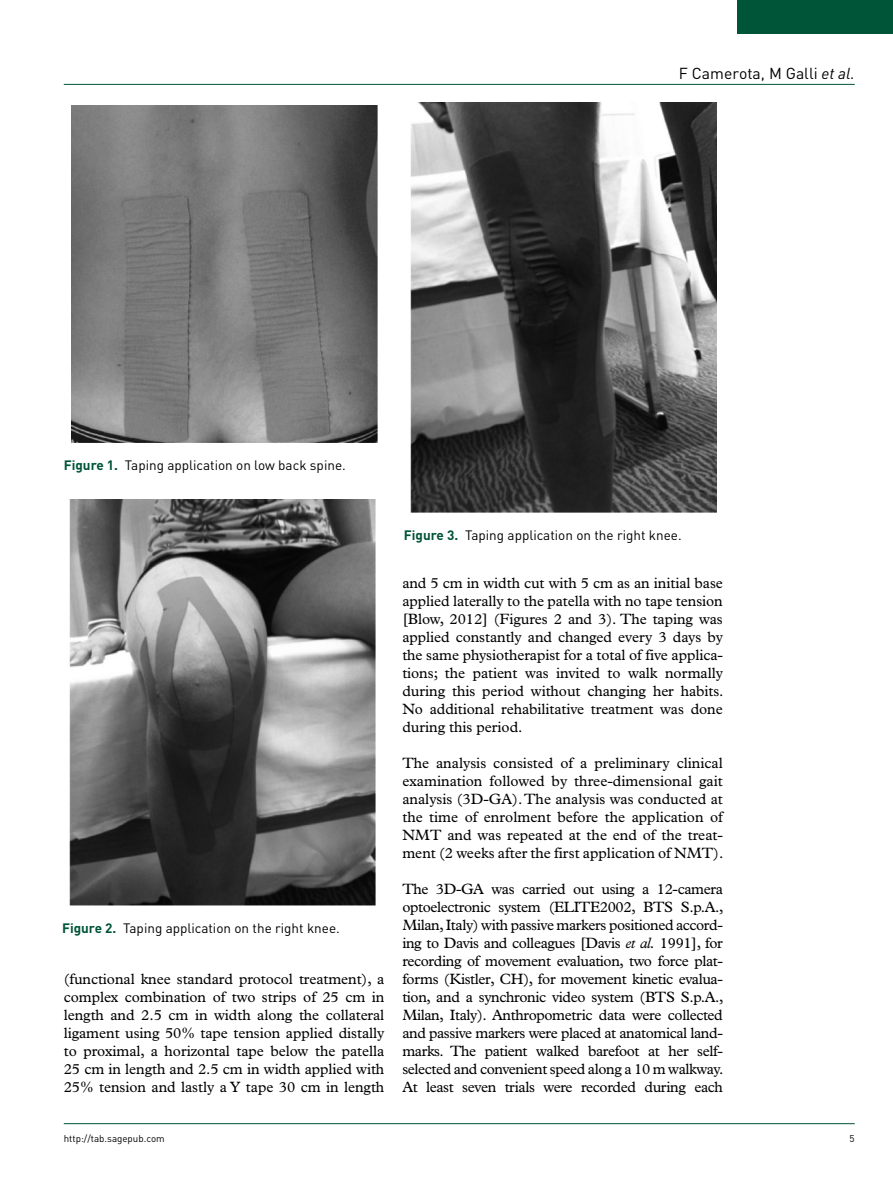
<style>
.page{position:relative;width:893px;height:1191px;background:#fff}
.page>*{position:absolute;margin:0;border:0;box-sizing:border-box;transform-origin:0 0}
.t1{font:15.75px "DIN";color:#000}
.t2{font:15px/18px "Plantin Std";letter-spacing:-.005em;color:#000;text-align:justify}
.t3{font:13.5px "DIN";color:#000}
.t4{font:9.75px "DIN";color:#000}
.s1{font-style:italic}
.s2{font-weight:700;color:#005437}
</style>
<div class="page">
<hr style="left:64px;top:84px;width:791px;height:1px;background:#005437">
<hr style="left:64px;top:1123px;width:791px;height:1px;background:#005437">
<div style="left:738px;top:0;width:155px;height:34px;background:#005437"></div>
<img style="left:71px;top:106px;width:306px;height:336px">
<img style="left:69px;top:499px;width:306px;height:406px">
<img style="left:410px;top:102px;width:306px;height:410px">
<p class="t1" style="left:679px;top:63px;width:177px">F Camerota, M Galli <span class="s1">et al.</span></p>
<p class="t3" style="left:64px;top:456px;width:284px"><span class="s2">Figure 1.</span> Taping application on low back spine.</p>
<p class="t3" style="left:62px;top:919px;width:279px"><span class="s2">Figure 2.</span> Taping application on the right knee.</p>
<p class="t2" style="left:64px;top:970px;width:322px">(functional knee standard protocol treatment), a complex combination of two strips of 25 cm in length and 2.5 cm in width along the collateral ligament using 50% tape tension applied distally to proximal, a horizontal tape below the patella 25 cm in length and 2.5 cm in width applied with 25% tension and lastly a Y tape 30 cm in length</p>
<p class="t3" style="left:404px;top:527px;width:279px"><span class="s2">Figure 3.</span> Taping application on the right knee.</p>
<p class="t2" style="left:402px;top:574px;width:323px">and 5 cm in width cut with 5 cm as an initial base applied laterally to the patella with no tape tension [Blow, 2012] (Figures 2 and 3). The taping was applied constantly and changed every 3 days by the same physiotherapist for a total of five applica&shy;tions; the patient was invited to walk normally during this period without changing her habits.<br>No additional rehabilitative treatment was done during this period.</p>
<p class="t2" style="left:402px;top:754px;width:323px">The analysis consisted of a preliminary clinical examination followed by three-dimensional gait analysis (3D-GA). The analysis was conducted at the time of enrolment before the application of NMT and was repeated at the end of the treat&shy;ment (2 weeks after the first application of NMT).</p>
<p class="t2" style="left:402px;top:880px;width:323px">The 3D-GA was carried out using a 12-camera optoelectronic system (ELITE2002, BTS S.p.A., Milan, Italy) with passive markers positioned accord&shy;ing to Davis and colleagues [Davis <span class="s1">et al.</span> 1991], for recording of movement evaluation, two force plat&shy;forms (Kistler, CH), for movement kinetic evalua&shy;tion, and a synchronic video system (BTS S.p.A., Milan, Italy). Anthropometric data were collected and passive markers were placed at anatomical land&shy;marks. The patient walked barefoot at her self&shy;selected and convenient speed along a 10 m walkway.<br>At least seven trials were recorded during each</p>
<p class="t4" style="left:64px;top:1132px;width:103px">http://tab.sagepub.com</p>
<p class="t4" style="left:850px;top:1132px;width:7px">5</p>
</div>
